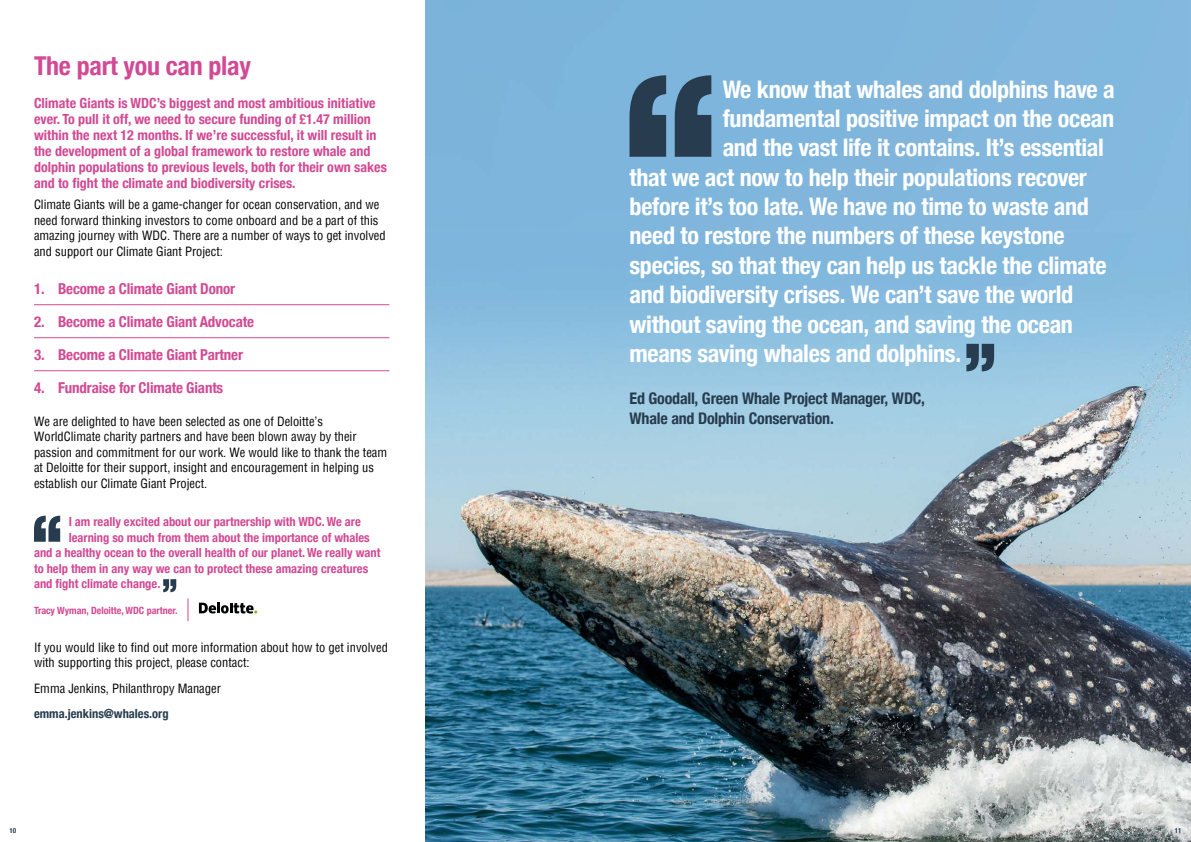
<style>
.page{position:relative;width:1191px;height:842px;background:#fff}
.page>*{position:absolute;margin:0;border:0;box-sizing:border-box;transform-origin:0 0}
.t1{font:700 condensed 26px "Helvetica Neue";letter-spacing:-.01em;color:#d14a94}
.t2{font:700 condensed 24.2px "Helvetica Neue";letter-spacing:-.015em;color:#fff}
.t3{font:700 condensed 16px/20px "Helvetica Neue";letter-spacing:-.015em;color:#273c4e}
.t4{font:700 condensed 15px "Helvetica Neue";letter-spacing:-.01em;color:#d14a94}
.t5{font:700 condensed 14px/16px "Helvetica Neue";color:#d14a94}
.t6{font:condensed 12.5px/15.5px "Helvetica";color:#000}
.t7{font:700 condensed 12.5px "Helvetica Neue";color:#d14a94}
.t8{font:700 condensed 12.5px "Helvetica Neue";color:#273c4e}
.t9{font:700 condensed 10px "Helvetica Neue";color:#d14a94}
.t10{font:700 condensed 7px "Helvetica Neue";color:#273c4e}
</style>
<div class="page">
<img style="left:425px;top:0;width:766px;height:842px">
<hr style="left:34px;top:304px;width:355px;height:1px;background:#d14a94">
<hr style="left:34px;top:337px;width:355px;height:1px;background:#d14a94">
<hr style="left:34px;top:370px;width:355px;height:1px;background:#d14a94">
<svg style="left:34px;top:516px;width:26px;height:26px"></svg>
<svg style="left:163px;top:579px;width:13px;height:13px"></svg>
<svg style="left:629px;top:75px;width:37px;height:82px;background:#365268"></svg>
<svg style="left:674px;top:75px;width:37px;height:82px;background:#375268"></svg>
<svg style="left:966px;top:344px;width:28px;height:27px"></svg>
<svg style="left:199px;top:603px;width:58px;height:10px"></svg>
<svg style="left:188px;top:598px;width:1px;height:23px"></svg>
<h1 class="t1" style="left:34px;top:56px;width:218px">The part you can play</h1>
<p class="t5" style="left:34px;top:96px;width:354px">Climate Giants is WDC’s biggest and most ambitious initiative ever. To pull it off, we need to secure funding of £1.47 million within the next 12 months. If we’re successful, it will result in the development of a global framework to restore whale and dolphin populations to previous levels, both for their own sakes and to fight the climate and biodiversity crises.</p>
<p class="t6" style="left:34px;top:197px;width:353px">Climate Giants will be a game-changer for ocean conservation, and we need forward thinking investors to come onboard and be a part of this amazing journey with WDC. There are a number of ways to get involved and support our Climate Giant Project:</p>
<p class="t4" style="left:34px;top:283px;width:203px">1. Become a Climate Giant Donor</p>
<p class="t4" style="left:34px;top:316px;width:221px">2. Become a Climate Giant Advocate</p>
<p class="t4" style="left:34px;top:349px;width:210px">3. Become a Climate Giant Partner</p>
<p class="t4" style="left:34px;top:382px;width:191px">4. Fundraise for Climate Giants</p>
<p class="t6" style="left:34px;top:413px;width:355px">We are delighted to have been selected as one of Deloitte’s WorldClimate charity partners and have been blown away by their passion and commitment for our work. We would like to thank the team at Deloitte for their support, insight and encouragement in helping us establish our Climate Giant Project.</p>
<p class="t7" style="left:69px;top:517px;width:294px">I am really excited about our partnership with WDC. We are</p>
<p class="t7" style="left:69px;top:532px;width:303px">learning so much from them about the importance of whales</p>
<p class="t7" style="left:34px;top:548px;width:348px">and a healthy ocean to the overall health of our planet. We really want</p>
<p class="t7" style="left:34px;top:563px;width:336px">to help them in any way we can to protect these amazing creatures</p>
<p class="t7" style="left:34px;top:573px;width:128px">and fight climate change.</p>
<p class="t9" style="left:34px;top:606px;width:145px">Tracy Wyman, Deloitte, WDC partner.</p>
<p class="t6" style="left:34px;top:639px;width:355px">If you would like to find out more information about how to get involved with supporting this project, please contact:</p>
<p class="t6" style="left:34px;top:680px;width:188px">Emma Jenkins, Philanthropy Manager</p>
<p class="t8" style="left:34px;top:709px;width:136px">emma.jenkins@whales.org</p>
<p class="t10" style="left:9px;top:827px;width:8px">10</p>
<h2 class="t2" style="left:722px;top:80px;width:393px">We know that whales and dolphins have a</h2>
<h2 class="t2" style="left:722px;top:109px;width:393px">fundamental positive impact on the ocean</h2>
<h2 class="t2" style="left:722px;top:139px;width:383px">and the vast life it contains. It’s essential</h2>
<h2 class="t2" style="left:629px;top:168px;width:459px">that we act now to help their populations recover</h2>
<h2 class="t2" style="left:629px;top:197px;width:461px">before it’s too late. We have no time to waste and</h2>
<h2 class="t2" style="left:629px;top:227px;width:436px">need to restore the numbers of these keystone</h2>
<h2 class="t2" style="left:629px;top:256px;width:478px">species, so that they can help us tackle the climate</h2>
<h2 class="t2" style="left:629px;top:286px;width:445px">and biodiversity crises. We can’t save the world</h2>
<h2 class="t2" style="left:629px;top:315px;width:445px">without saving the ocean, and saving the ocean</h2>
<h2 class="t2" style="left:629px;top:344px;width:333px">means saving whales and dolphins.</h2>
<p class="t3" style="left:629px;top:390px;width:297px">Ed Goodall, Green Whale Project Manager, WDC,<br>Whale and Dolphin Conservation.</p>
<p class="t10" style="left:1174px;top:827px;width:8px">11</p>
</div>
